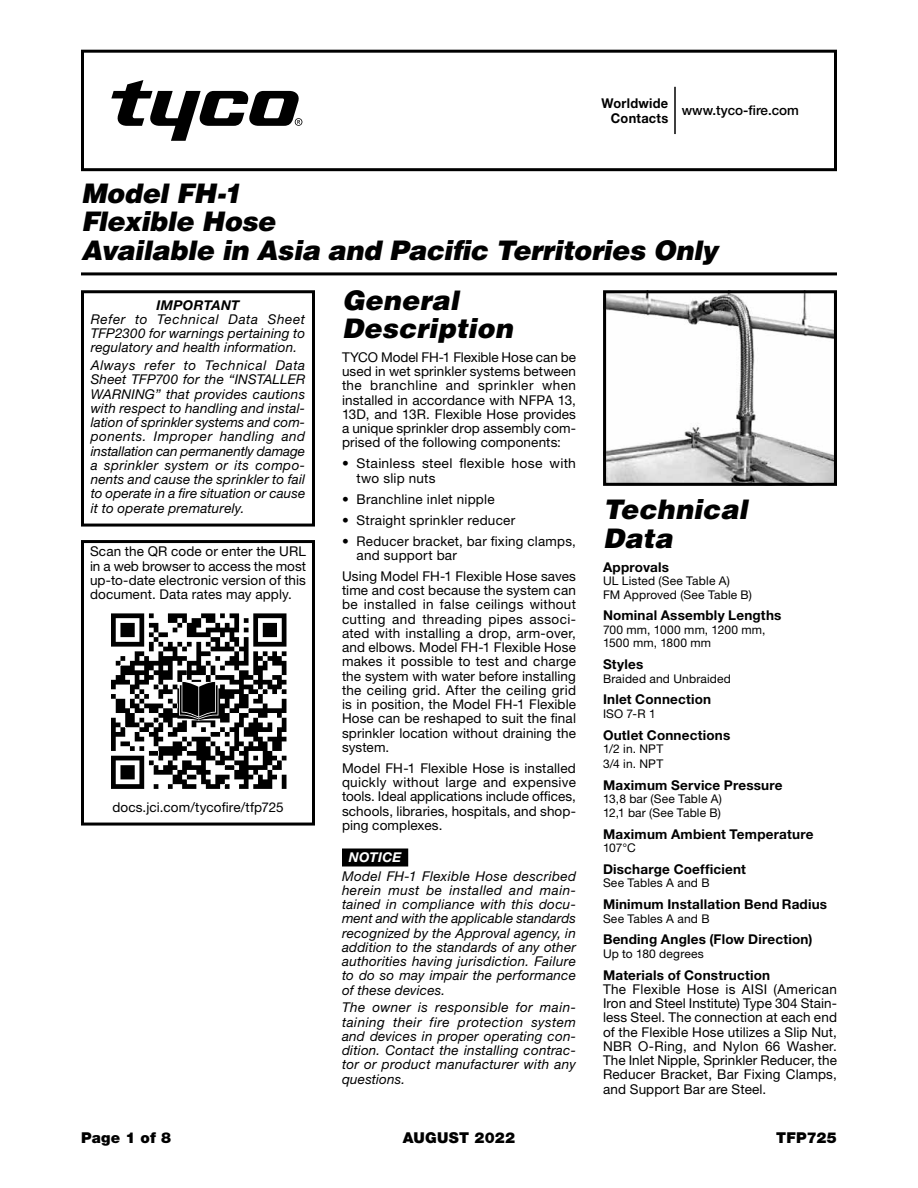
<style>
.page{position:relative;width:918px;height:1188px;background:#fff}
.page>*{position:absolute;margin:0;border:0;box-sizing:border-box;transform-origin:0 0}
.t1{font:italic 900 27px/28.8px "Helvetica LT Std";letter-spacing:-.01em;color:#000}
.t2{font:900 15px "Helvetica Neue LT Std";letter-spacing:.015em;color:#000}
.t3{font:13.5px/14.2px "Helvetica Neue LT Std";letter-spacing:.01em;color:#000;text-align:justify}
.t4{font:italic 13.5px/14.2px "Helvetica Neue LT Std";letter-spacing:.015em;color:#000;text-align:justify}
.t5{font:700 13.5px "Helvetica Neue LT Std";letter-spacing:.015em;color:#000}
.t6{font:700 13.5px/15px "Helvetica Neue LT Std";letter-spacing:.015em;color:#000;text-align:right;scale:.95 1}
.t7{font:500 13.5px "Helvetica Neue LT Std";color:#000}
.t8{font:italic 700 13.5px "Helvetica Neue LT Std";letter-spacing:.025em;color:#000}
.t9{font:italic 700 13.5px "Helvetica Neue LT Std";letter-spacing:.02em;color:#fff}
.t10{font:12px/13.5px "Helvetica Neue LT Std";letter-spacing:.015em;color:#000}
</style>
<div class="page">
<div style="left:81px;top:50px;width:756px;height:121px;border:3px solid #000"></div>
<hr style="left:81px;top:272px;width:756px;height:3px;background:#000">
<hr style="left:674px;top:87px;width:2px;height:47px;background:#000">
<svg style="left:111px;top:80px;width:191px;height:61px"></svg>
<div style="left:81px;top:290px;width:234px;height:237px;border:3px solid #000"></div>
<div style="left:81px;top:540px;width:234px;height:286px;border:3px solid #000"></div>
<svg style="left:111px;top:613px;width:175px;height:176px"></svg>
<div style="left:342px;top:849px;width:66px;height:18px;background:#000"></div>
<img style="left:607px;top:294px;width:226px;height:188px">
<div style="left:603px;top:290px;width:234px;height:196px;border:3px solid #000"></div>
<p class="t6" style="left:602px;top:95px;width:72px">Worldwide<br>Contacts</p>
<p class="t7" style="left:682px;top:102px;width:119px">www.tyco-fire.com</p>
<h1 class="t1" style="left:81px;top:178px;width:638px">Model FH-1<br>Flexible Hose<br>Available in Asia and Pacific Territories Only</h1>
<h1 class="t1" style="left:342px;top:285px;width:172px">General<br>Description</h1>
<p class="t3" style="left:342px;top:350px;width:236px">TYCO Model FH-1 Flexible Hose can be used in wet sprinkler systems between the branchline and sprinkler when installed in accordance with NFPA 13, 13D, and 13R. Flexible Hose provides a unique sprinkler drop assembly com&shy;prised of the following components:</p>
<p class="t3" style="left:357px;top:456px;width:221px;text-indent:-15px">• Stainless steel flexible hose with two slip nuts</p>
<p class="t3" style="left:342px;top:491px;width:154px">• Branchline inlet nipple</p>
<p class="t3" style="left:342px;top:512px;width:175px">• Straight sprinkler reducer</p>
<p class="t3" style="left:357px;top:533px;width:221px;text-indent:-15px">• Reducer bracket, bar fixing clamps, and support bar</p>
<p class="t3" style="left:342px;top:569px;width:236px">Using Model FH-1 Flexible Hose saves time and cost because the system can be installed in false ceilings without cutting and threading pipes associ&shy;ated with installing a drop, arm-over, and elbows. Model FH-1 Flexible Hose makes it possible to test and charge the system with water before installing the ceiling grid. After the ceiling grid is in position, the Model FH-1 Flexible Hose can be reshaped to suit the final sprinkler location without draining the system.</p>
<p class="t3" style="left:342px;top:761px;width:236px">Model FH-1 Flexible Hose is installed quickly without large and expensive tools. Ideal applications include offices, schools, libraries, hospitals, and shop&shy;ping complexes.</p>
<p class="t9" style="left:349px;top:849px;width:54px">NOTICE</p>
<p class="t4" style="left:342px;top:869px;width:236px">Model FH-1 Flexible Hose described herein must be installed and main&shy;tained in compliance with this docu&shy;ment and with the applicable standards recognized by the Approval agency, in addition to the standards of any other authorities having jurisdiction. Failure to do so may impair the performance of these devices.</p>
<p class="t4" style="left:342px;top:1000px;width:236px">The owner is responsible for main&shy;taining their fire protection system and devices in proper operating con&shy;dition. Contact the installing contrac&shy;tor or product manufacturer with any questions.</p>
<p class="t8" style="left:156px;top:296px;width:85px">IMPORTANT</p>
<p class="t4" style="left:91px;top:312px;width:216px">Refer to Technical Data Sheet TFP2300 for warnings pertaining to regulatory and health information.</p>
<p class="t4" style="left:91px;top:358px;width:216px">Always refer to Technical Data Sheet TFP700 for the “INSTALLER WARNING” that provides cautions with respect to handling and instal&shy;lation of sprinkler systems and com&shy;ponents. Improper handling and installation can permanently damage a sprinkler system or its compo&shy;nents and cause the sprinkler to fail to operate in a fire situation or cause it to operate prematurely.</p>
<p class="t3" style="left:90px;top:544px;width:218px">Scan the QR code or enter the URL in a web browser to access the most up-to-date electronic version of this document. Data rates may apply.</p>
<h1 class="t1" style="left:603px;top:494px;width:146px">Technical<br>Data</h1>
<p class="t5" style="left:603px;top:559px;width:67px">Approvals</p>
<p class="t10" style="left:603px;top:574px;width:151px">UL Listed (See Table A)<br>FM Approved (See Table B)</p>
<p class="t5" style="left:603px;top:607px;width:180px">Nominal Assembly Lengths</p>
<p class="t10" style="left:603px;top:623px;width:164px">700 mm, 1000 mm, 1200 mm,<br>1500 mm, 1800 mm</p>
<p class="t5" style="left:603px;top:656px;width:42px">Styles</p>
<p class="t10" style="left:603px;top:671px;width:130px">Braided and Unbraided</p>
<p class="t5" style="left:603px;top:691px;width:110px">Inlet Connection</p>
<p class="t10" style="left:603px;top:707px;width:54px">ISO 7-R 1</p>
<p class="t5" style="left:603px;top:727px;width:129px">Outlet Connections</p>
<p class="t10" style="left:603px;top:741px;width:62px;line-height:15px">1/2 in. NPT<br>3/4 in. NPT</p>
<p class="t5" style="left:603px;top:777px;width:181px">Maximum Service Pressure</p>
<p class="t10" style="left:603px;top:792px;width:120px">13,8 bar (See Table A)<br>12,1 bar (See Table B)</p>
<p class="t5" style="left:603px;top:826px;width:212px">Maximum Ambient Temperature</p>
<p class="t10" style="left:603px;top:841px;width:34px">107°C</p>
<p class="t5" style="left:603px;top:861px;width:144px">Discharge Coefficient</p>
<p class="t10" style="left:603px;top:876px;width:108px">See Tables A and B</p>
<p class="t5" style="left:603px;top:896px;width:226px">Minimum Installation Bend Radius</p>
<p class="t10" style="left:603px;top:911px;width:108px">See Tables A and B</p>
<p class="t5" style="left:603px;top:931px;width:211px">Bending Angles (Flow Direction)</p>
<p class="t10" style="left:603px;top:947px;width:102px">Up to 180 degrees</p>
<p class="t5" style="left:603px;top:967px;width:169px">Materials of Construction</p>
<p class="t3" style="left:603px;top:982px;width:236px">The Flexible Hose is AISI (American Iron and Steel Institute) Type 304 Stain&shy;less Steel. The connection at each end of the Flexible Hose utilizes a Slip Nut, NBR O-Ring, and Nylon 66 Washer.<br>The Inlet Nipple, Sprinkler Reducer, the Reducer Bracket, Bar Fixing Clamps, and Support Bar are Steel.</p>
<p class="t3" style="left:112px;top:800px;width:173px">docs.jci.com/tycofire/tfp725</p>
<p class="t2" style="left:81px;top:1128px;width:92px">Page 1 of 8</p>
<p class="t2" style="left:403px;top:1128px;width:114px">AUGUST 2022</p>
<p class="t2" style="left:776px;top:1128px;width:62px">TFP725</p>
</div>
